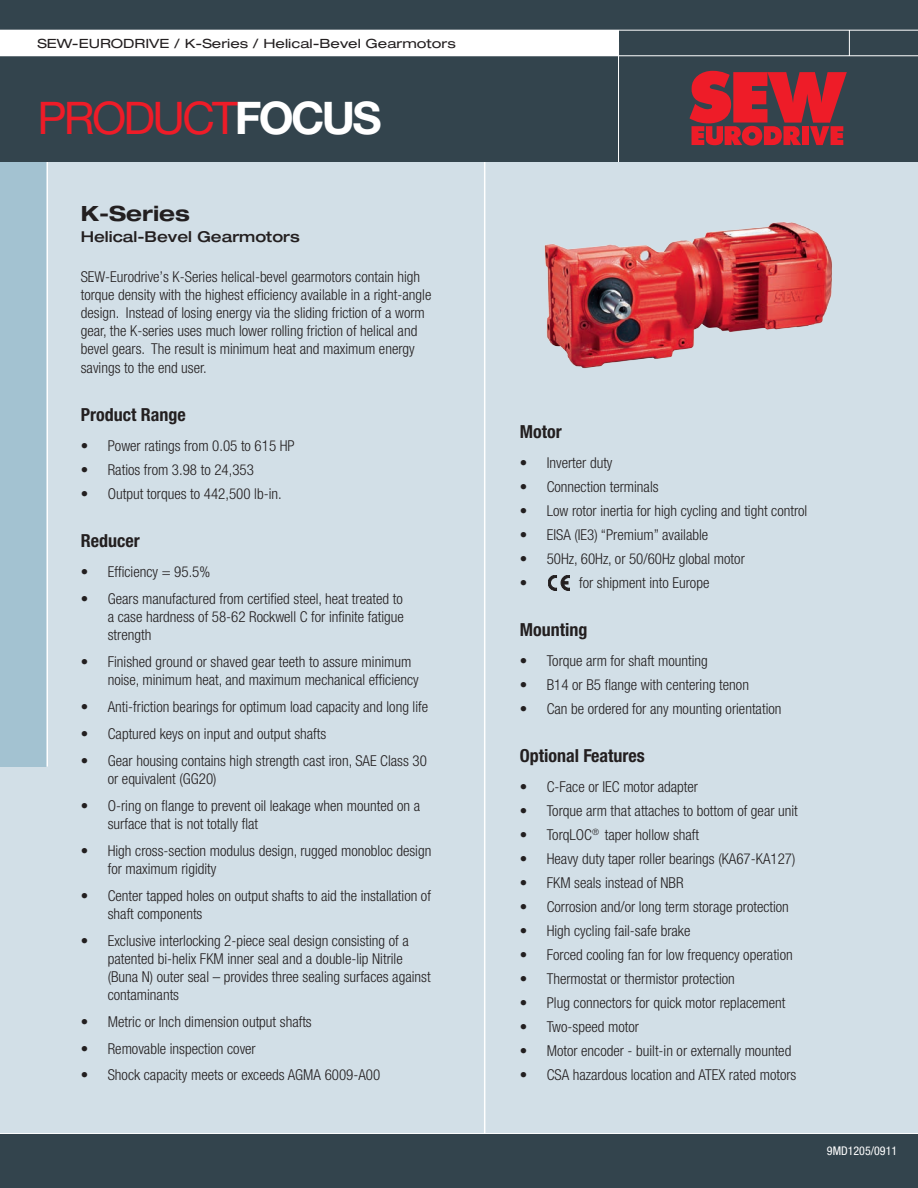
<style>
.page{position:relative;width:918px;height:1188px;background:#fff}
.page>*{position:absolute;margin:0;border:0;box-sizing:border-box;transform-origin:0 0}
.t1{font:45px "Helvetica Neue LT Pro";letter-spacing:-.06em;color:#ee1c28}
.t2{font:700 expanded 21px "Helvetica Neue LT Pro";color:#231f20}
.t3{font:700 condensed 18px "Helvetica Neue LT Pro";color:#231f20}
.t4{font:300 condensed 15px/18px "Helvetica Neue LT Pro";color:#231f20}
.t5{font:500 expanded 15px "Helvetica Neue LT Pro";color:#231f20}
.t6{font:expanded 12.75px "Helvetica Neue LT Pro";color:#231f20;scale:1.11 1}
.t7{font:condensed 12px "Helvetica Neue LT Pro";color:#fff}
.s1{font-weight:700;color:#fff}
</style>
<div class="page">
<div style="left:0;top:54px;width:918px;height:1134px;background:#d2dfe7"></div>
<div style="left:0;top:86px;width:47px;height:681px;background:#a3c2d1"></div>
<hr style="left:46px;top:162px;width:2px;height:605px;background:#fff">
<hr style="left:484px;top:159px;width:1px;height:1029px;background:#fff">
<div style="left:0;top:0;width:918px;height:162px;background:#33444d"></div>
<div style="left:0;top:30px;width:619px;height:26px;background:#fff"></div>
<hr style="left:0;top:55px;width:918px;height:1px;background:#fff">
<hr style="left:0;top:30px;width:918px;height:1px;background:#fff">
<svg style="left:849px;top:31px;width:1px;height:24px"></svg>
<hr style="left:0;top:1133px;width:918px;height:2px;background:#fff">
<div style="left:0;top:1134px;width:918px;height:54px;background:#33444d"></div>
<hr style="left:618px;top:42px;width:1px;height:120px;background:#fff">
<svg style="left:690px;top:71px;width:157px;height:75px"></svg>
<img style="left:544px;top:222px;width:288px;height:147px">
<svg style="left:548px;top:575px;width:22px;height:16px"></svg>
<p class="t6" style="left:38px;top:36px;width:378px">SEW-EURODRIVE / K-Series / Helical-Bevel Gearmotors</p>
<h1 class="t1" style="left:38px;top:90px;width:346px">PRODUCT<span class="s1">FOCUS</span></h1>
<p class="t2" style="left:81px;top:200px;width:111px">K-Series</p>
<p class="t5" style="left:81px;top:227px;width:221px">Helical-Bevel Gearmotors</p>
<p class="t4" style="left:81px;top:267px;width:352px">SEW-Eurodrive’s K-Series helical-bevel gearmotors contain high torque density with the highest efficiency available in a right-angle design. Instead of losing energy via the sliding friction of a worm gear, the K-series uses much lower rolling friction of helical and bevel gears. The result is minimum heat and maximum energy</p>
<p class="t4" style="left:81px;top:359px;width:128px">savings to the end user.</p>
<p class="t3" style="left:81px;top:404px;width:106px">Product Range</p>
<p class="t4" style="left:81px;top:437px;width:216px">• Power ratings from 0.05 to 615 HP</p>
<p class="t4" style="left:81px;top:461px;width:175px">• Ratios from 3.98 to 24,353</p>
<p class="t4" style="left:81px;top:485px;width:202px">• Output torques to 442,500 lb-in.</p>
<p class="t3" style="left:81px;top:530px;width:61px">Reducer</p>
<p class="t4" style="left:81px;top:563px;width:131px">• Efficiency = 95.5%</p>
<p class="t4" style="left:108px;top:590px;width:298px;text-align:justify;text-indent:-27px">• Gears manufactured from certified steel, heat treated to a case hardness of 58-62 Rockwell C for infinite fatigue strength</p>
<p class="t4" style="left:108px;top:653px;width:313px;text-indent:-27px">• Finished ground or shaved gear teeth to assure minimum noise, minimum heat, and maximum mechanical efficiency</p>
<p class="t4" style="left:81px;top:698px;width:349px">• Anti-friction bearings for optimum load capacity and long life</p>
<p class="t4" style="left:81px;top:725px;width:247px">• Captured keys on input and output shafts</p>
<p class="t4" style="left:108px;top:752px;width:321px;text-indent:-27px">• Gear housing contains high strength cast iron, SAE Class 30 or equivalent (GG20)</p>
<p class="t4" style="left:108px;top:797px;width:314px;text-indent:-27px">• O-ring on flange to prevent oil leakage when mounted on a surface that is not totally flat</p>
<p class="t4" style="left:108px;top:842px;width:325px;text-indent:-27px">• High cross-section modulus design, rugged monobloc design for maximum rigidity</p>
<p class="t4" style="left:108px;top:887px;width:325px;text-indent:-27px">• Center tapped holes on output shafts to aid the installation of shaft components</p>
<p class="t4" style="left:108px;top:932px;width:324px;text-indent:-27px">• Exclusive interlocking 2-piece seal design consisting of a patented bi-helix FKM inner seal and a double-lip Nitrile (Buna N) outer seal – provides three sealing surfaces against contaminants</p>
<p class="t4" style="left:81px;top:1013px;width:233px">• Metric or Inch dimension output shafts</p>
<p class="t4" style="left:81px;top:1040px;width:177px">• Removable inspection cover</p>
<p class="t4" style="left:81px;top:1065px;width:301px">• Shock capacity meets or exceeds AGMA 6009-A00</p>
<p class="t3" style="left:520px;top:421px;width:43px">Motor</p>
<p class="t4" style="left:520px;top:453px;width:94px">• Inverter duty</p>
<p class="t4" style="left:520px;top:477px;width:140px">• Connection terminals</p>
<p class="t4" style="left:520px;top:501px;width:289px">• Low rotor inertia for high cycling and tight control</p>
<p class="t4" style="left:520px;top:525px;width:190px">• EISA (IE3) “Premium” available</p>
<p class="t4" style="left:520px;top:549px;width:227px">• 50Hz, 60Hz, or 50/60Hz global motor</p>
<p class="t4" style="left:520px;top:573px;width:9px">•</p>
<p class="t4" style="left:579px;top:573px;width:132px">for shipment into Europe</p>
<p class="t3" style="left:520px;top:619px;width:69px">Mounting</p>
<p class="t4" style="left:520px;top:651px;width:190px">• Torque arm for shaft mounting</p>
<p class="t4" style="left:520px;top:675px;width:231px">• B14 or B5 flange with centering tenon</p>
<p class="t4" style="left:520px;top:699px;width:263px">• Can be ordered for any mounting orientation</p>
<p class="t3" style="left:520px;top:745px;width:127px">Optional Features</p>
<p class="t4" style="left:520px;top:777px;width:180px">• C-Face or IEC motor adapter</p>
<p class="t4" style="left:520px;top:801px;width:280px">• Torque arm that attaches to bottom of gear unit</p>
<p class="t4" style="left:520px;top:825px;width:181px">• TorqLOC<sup>®</sup> taper hollow shaft</p>
<p class="t4" style="left:520px;top:849px;width:277px">• Heavy duty taper roller bearings (KA67-KA127)</p>
<p class="t4" style="left:520px;top:873px;width:165px">• FKM seals instead of NBR</p>
<p class="t4" style="left:520px;top:897px;width:271px">• Corrosion and/or long term storage protection</p>
<p class="t4" style="left:520px;top:921px;width:172px">• High cycling fail-safe brake</p>
<p class="t4" style="left:520px;top:945px;width:275px">• Forced cooling fan for low frequency operation</p>
<p class="t4" style="left:520px;top:969px;width:217px">• Thermostat or thermistor protection</p>
<p class="t4" style="left:520px;top:993px;width:267px">• Plug connectors for quick motor replacement</p>
<p class="t4" style="left:520px;top:1017px;width:121px">• Two-speed motor</p>
<p class="t4" style="left:520px;top:1041px;width:273px">• Motor encoder - built-in or externally mounted</p>
<p class="t4" style="left:520px;top:1065px;width:278px">• CSA hazardous location and ATEX rated motors</p>
<p class="t7" style="left:827px;top:1143px;width:72px">9MD1205/0911</p>
</div>
